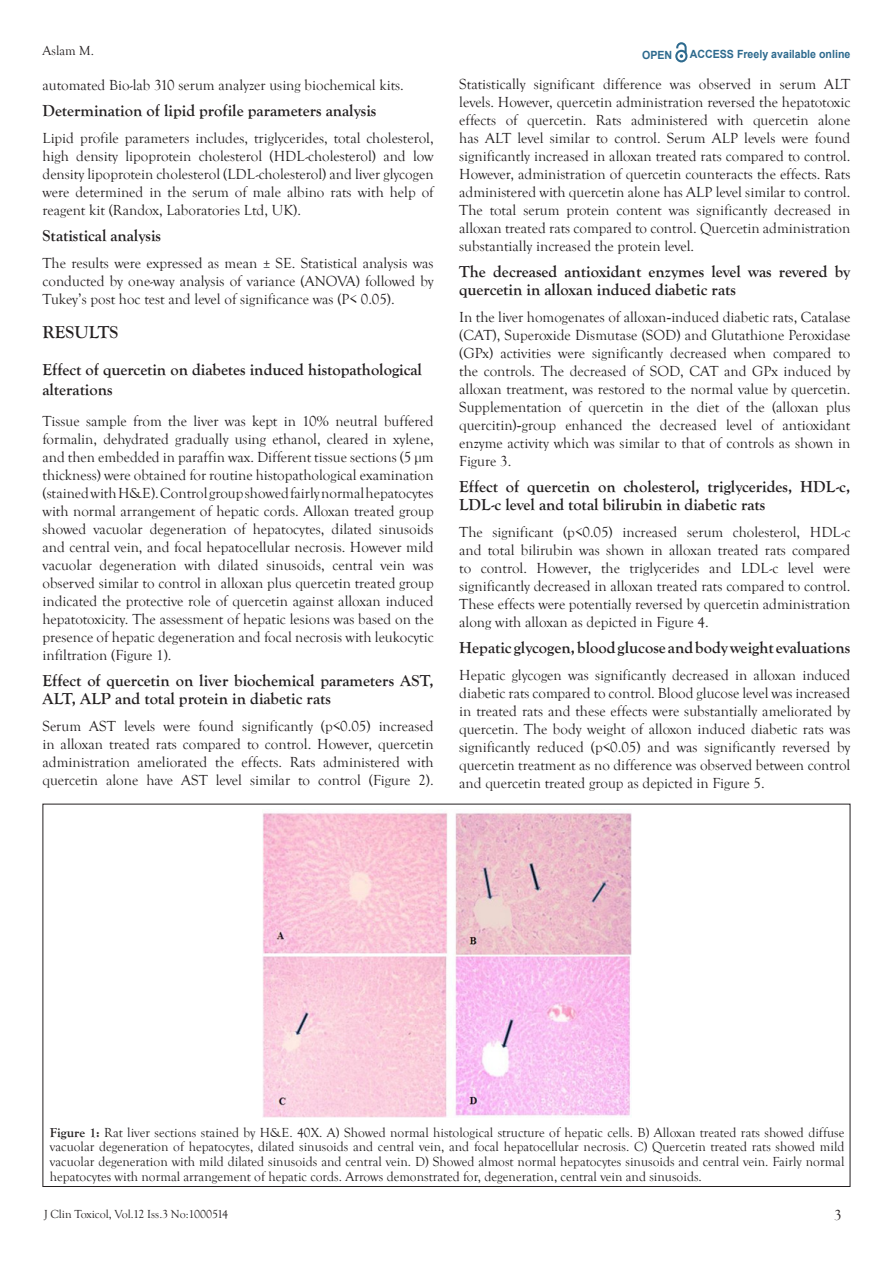
<style>
.page{position:relative;width:893px;height:1263px;background:#fff}
.page>*{position:absolute;margin:0;border:0;box-sizing:border-box;transform-origin:0 0}
.t1{font:700 18px "Goudy Old Style T";color:#231f20}
.Sub-Side_hedding{font:700 16.5px/18px "Goudy Old Style T";color:#231f20}
.Sub-Side_hedding-2{font:15px/18px "Goudy Old Style T";color:#231f20;text-align:justify}
.t2{font:13.5px/14.5px "Goudy Old Style T";color:#231f20;text-align:justify}
.t3{font:12px "Goudy Old Style T";color:#231f20}
.t4{font:700 11.25px "Arial";color:#2d6a8e;scale:.94 1}
.s1{font-family:"Times New Roman"}
.s2{font-weight:700}
</style>
<div class="page">
<svg style="left:675px;top:43px;width:12px;height:19px"></svg>
<img style="left:262px;top:813px;width:370px;height:305px">
<p class="t2" style="left:43px;top:43px;width:53px">Aslam M.</p>
<p class="t4" style="left:642px;top:47px;width:34px">OPEN</p>
<p class="t4" style="left:690px;top:46px;width:172px">ACCESS Freely available online</p>
<p class="Sub-Side_hedding-2" style="left:43px;top:76px;width:363px">automated Bio-lab 310 serum analyzer using biochemical kits.</p>
<p class="Sub-Side_hedding" style="left:43px;top:102px;width:335px">Determination of lipid profile parameters analysis</p>
<p class="Sub-Side_hedding-2" style="left:43px;top:129px;width:393px">Lipid profile parameters includes, triglycerides, total cholesterol, high density lipoprotein cholesterol (HDL-cholesterol) and low density lipoprotein cholesterol (LDL-cholesterol) and liver glycogen were determined in the serum of male albino rats with help of reagent kit (Randox, Laboratories Ltd, UK).</p>
<p class="Sub-Side_hedding" style="left:43px;top:227px;width:120px">Statistical analysis</p>
<p class="Sub-Side_hedding-2" style="left:43px;top:254px;width:393px">The results were expressed as mean ± SE. Statistical analysis was conducted by one-way analysis of variance (ANOVA) followed by Tukey’s post hoc test and level of significance was (P&lt; 0.05).</p>
<p class="t1" style="left:43px;top:322px;width:77px">RESULTS</p>
<p class="Sub-Side_hedding" style="left:43px;top:360px;width:381px;line-height:19.8px">Effect of quercetin on diabetes induced histopathological alterations</p>
<p class="Sub-Side_hedding-2" style="left:43px;top:412px;width:393px">Tissue sample from the liver was kept in 10% neutral buffered formalin, dehydrated gradually using ethanol, cleared in xylene, and then embedded in paraffin wax. Different tissue sections (5 μm thickness) were obtained for routine histopathological examination (stained with H&amp;E). Control group showed fairly normal hepatocytes with normal arrangement of hepatic cords. Alloxan treated group showed vacuolar degeneration of hepatocytes, dilated sinusoids and central vein, and focal hepatocellular necrosis. However mild vacuolar degeneration with dilated sinusoids, central vein was observed similar to control in alloxan plus quercetin treated group indicated the protective role of quercetin against alloxan induced hepatotoxicity. The assessment of hepatic lesions was based on the presence of hepatic degeneration and focal necrosis with leukocytic infiltration (Figure 1).</p>
<p class="Sub-Side_hedding" style="left:43px;top:672px;width:393px">Effect of quercetin on liver biochemical parameters AST,<br>ALT, ALP and total protein in diabetic rats</p>
<p class="Sub-Side_hedding-2" style="left:43px;top:717px;width:393px">Serum AST levels were found significantly (p&lt;0.05) increased in alloxan treated rats compared to control. However, quercetin administration ameliorated the effects. Rats administered with quercetin alone have AST level similar to control (Figure 2).</p>
<p class="Sub-Side_hedding-2" style="left:459px;top:75px;width:393px">Statistically significant difference was observed in serum ALT levels. However, quercetin administration reversed the hepatotoxic effects of quercetin. Rats administered with quercetin alone has ALT level similar to control. Serum ALP levels were found significantly increased in alloxan treated rats compared to control.<br>However, administration of quercetin counteracts the effects. Rats administered with quercetin alone has ALP level similar to control.<br>The total serum protein content was significantly decreased in alloxan treated rats compared to control. Quercetin administration substantially increased the protein level.</p>
<p class="Sub-Side_hedding" style="left:459px;top:263px;width:393px">The decreased antioxidant enzymes level was revered by quercetin in alloxan induced diabetic rats</p>
<p class="Sub-Side_hedding-2" style="left:459px;top:308px;width:393px">In the liver homogenates of alloxan<span class="s1">‐</span>induced diabetic rats, Catalase (CAT), Superoxide Dismutase (SOD) and Glutathione Peroxidase (GPx) activities were significantly decreased when compared to the controls. The decreased of SOD, CAT and GPx induced by alloxan treatment, was restored to the normal value by quercetin.<br>Supplementation of quercetin in the diet of the (alloxan plus quercitin)<span class="s1">‐</span>group enhanced the decreased level of antioxidant enzyme activity which was similar to that of controls as shown in Figure 3.</p>
<p class="Sub-Side_hedding" style="left:459px;top:478px;width:393px">Effect of quercetin on cholesterol, triglycerides, HDL-c,<br>LDL-c level and total bilirubin in diabetic rats</p>
<p class="Sub-Side_hedding-2" style="left:459px;top:523px;width:393px">The significant (p&lt;0.05) increased serum cholesterol, HDL-c and total bilirubin was shown in alloxan treated rats compared to control. However, the triglycerides and LDL-c level were significantly decreased in alloxan treated rats compared to control.<br>These effects were potentially reversed by quercetin administration along with alloxan as depicted in Figure 4.</p>
<p class="Sub-Side_hedding" style="left:459px;top:639px;width:393px">Hepatic glycogen, blood glucose and body weight evaluations</p>
<p class="Sub-Side_hedding-2" style="left:459px;top:666px;width:393px">Hepatic glycogen was significantly decreased in alloxan induced diabetic rats compared to control. Blood glucose level was increased in treated rats and these effects were substantially ameliorated by quercetin. The body weight of alloxon induced diabetic rats was significantly reduced (p&lt;0.05) and was significantly reversed by quercetin treatment as no difference was observed between control and quercetin treated group as depicted in Figure 5.</p>
<p class="t2" style="left:50px;top:1125px;width:796px"><span class="s2">Figure 1:</span> Rat liver sections stained by H&amp;E. 40X. A) Showed normal histological structure of hepatic cells. B) Alloxan treated rats showed diffuse vacuolar degeneration of hepatocytes, dilated sinusoids and central vein, and focal hepatocellular necrosis. C) Quercetin treated rats showed mild vacuolar degeneration with mild dilated sinusoids and central vein. D) Showed almost normal hepatocytes sinusoids and central vein. Fairly normal hepatocytes with normal arrangement of hepatic cords. Arrows demonstrated for, degeneration, central vein and sinusoids.</p>
<p class="t3" style="left:44px;top:1207px;width:186px">J Clin Toxicol, Vol.12 Iss.3 No:1000514</p>
<p class="Sub-Side_hedding-2" style="left:834px;top:1207px;width:9px">3</p>
</div>
